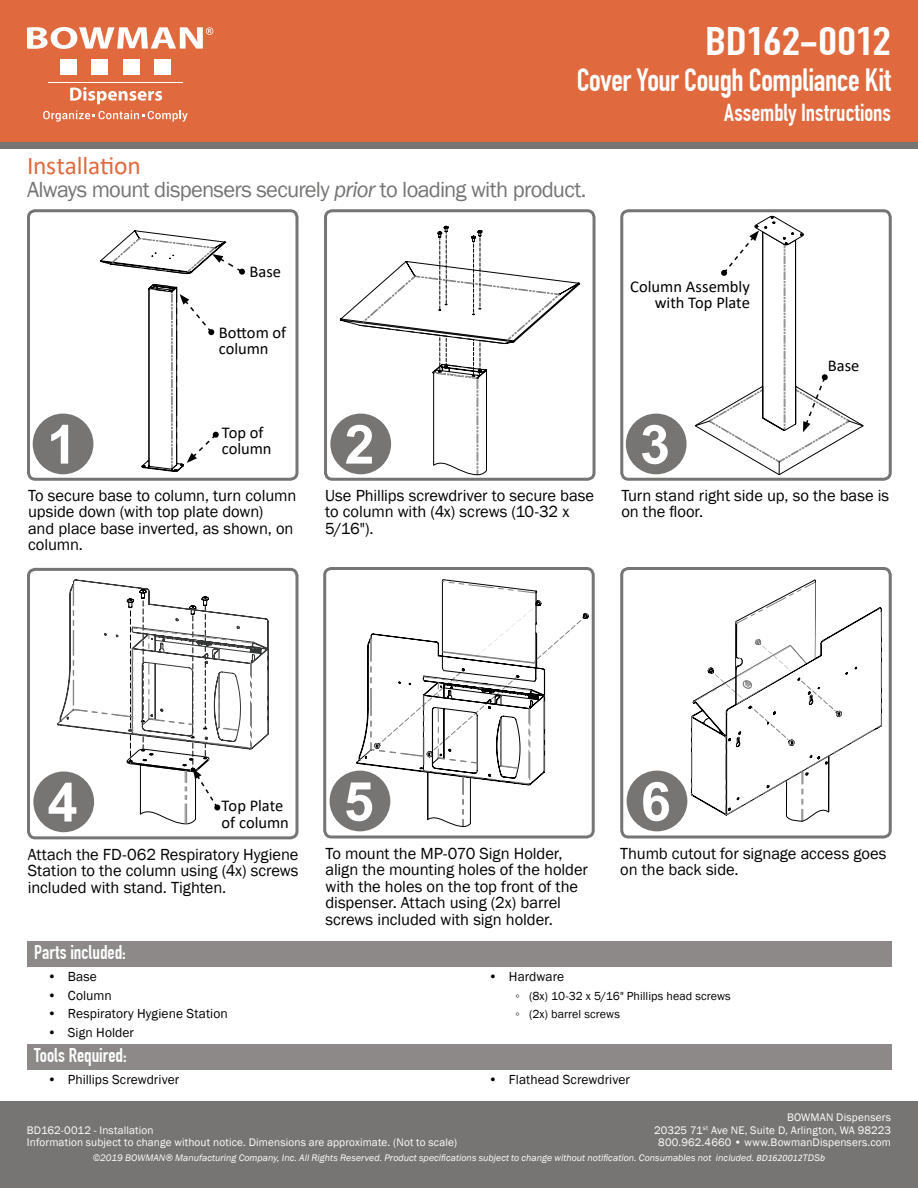
<style>
.page{position:relative;width:918px;height:1188px;background:#fff}
.page>*{position:absolute;margin:0;border:0;box-sizing:border-box;transform-origin:0 0}
.t1{font:700 54px "Arial";color:#fff}
.t2{font:700 39px "DIN Condensed";letter-spacing:-.01em;color:#fff;scale:1.28 1}
.t3{font:700 31.5px "DIN Condensed";letter-spacing:-.015em;color:#fff}
.t4{font:25.5px "Calibri";letter-spacing:-.01em;color:#e0693e}
.t5{font:700 24px "DIN Condensed";color:#fff}
.t6{font:22.5px "Franklin Gothic";letter-spacing:-.035em;color:#777574}
.t7{font:700 19.5px "DIN Condensed";color:#fff}
.t8{font:16.5px/16.5px "Franklin Gothic";letter-spacing:-.005em;color:#000}
.t9{font:16.5px/16.5px "Calibri";letter-spacing:-.005em;color:#000}
.t10{font:13.5px/18.8px "Franklin Gothic";letter-spacing:.005em;color:#000}
.t11{font:12px/18.8px "Franklin Gothic";letter-spacing:.005em;color:#000}
.t12{font:11.25px/12.8px "Franklin Gothic";letter-spacing:.01em;color:#fff;text-align:right}
.t13{font:italic 9.75px "Franklin Gothic";letter-spacing:.005em;color:#fff}
.s1{font-style:italic}
.s2{font-family:"Calibri"}
</style>
<div class="page">
<div style="left:0;top:0;width:918px;height:148px;background:#777574"></div>
<div style="left:0;top:1101px;width:918px;height:87px;background:#777574"></div>
<div style="left:0;top:0;width:918px;height:142px;background:#e0693e"></div>
<div style="left:27px;top:209px;width:272px;height:272px;border:3px solid #777574;border-radius:7px"></div>
<svg style="left:339px;top:226px;width:241px;height:249px"></svg>
<div style="left:324px;top:209px;width:272px;height:272px;border:3px solid #777574;border-radius:7px"></div>
<div style="left:620px;top:209px;width:272px;height:272px;border:3px solid #777574;border-radius:7px"></div>
<svg style="left:27px;top:27px;width:186px;height:22px"></svg>
<div style="left:60px;top:59px;width:17px;height:16px;background:#fff"></div>
<div style="left:92px;top:59px;width:16px;height:16px;background:#fff"></div>
<div style="left:123px;top:59px;width:17px;height:16px;background:#fff"></div>
<div style="left:154px;top:59px;width:17px;height:16px;background:#fff"></div>
<hr style="left:49px;top:82px;width:134px;height:1px;background:#fff">
<svg style="left:70px;top:87px;width:92px;height:17px"></svg>
<svg style="left:43px;top:110px;width:145px;height:12px"></svg>
<div style="left:33px;top:414px;width:60px;height:60px;background:#777574;border-radius:50%"></div>
<div style="left:330px;top:414px;width:61px;height:60px;background:#777574;border-radius:50%"></div>
<div style="left:626px;top:414px;width:61px;height:60px;background:#777574;border-radius:50%"></div>
<svg style="left:694px;top:215px;width:170px;height:260px"></svg>
<svg style="left:100px;top:230px;width:145px;height:242px"></svg>
<svg style="left:691px;top:579px;width:191px;height:243px"></svg>
<div style="left:620px;top:567px;width:272px;height:271px;border:3px solid #777574;border-radius:7px"></div>
<div style="left:627px;top:771px;width:60px;height:60px;background:#777574;border-radius:50%"></div>
<div style="left:27px;top:568px;width:272px;height:271px;border:3px solid #777574;border-radius:7px"></div>
<svg style="left:356px;top:579px;width:233px;height:248px"></svg>
<div style="left:323px;top:567px;width:272px;height:271px;border:3px solid #777574;border-radius:7px"></div>
<div style="left:33px;top:771px;width:61px;height:61px;background:#777574;border-radius:50%"></div>
<div style="left:330px;top:771px;width:60px;height:60px;background:#777574;border-radius:50%"></div>
<svg style="left:57px;top:580px;width:211px;height:244px"></svg>
<div style="left:27px;top:941px;width:864px;height:26px;background:#8c8988"></div>
<div style="left:27px;top:1044px;width:864px;height:26px;background:#8c8988"></div>
<h2 class="t2" style="left:705px;top:27px;width:147px">BD162-0012</h2>
<h3 class="t3" style="left:577px;top:68px;width:316px">Cover Your Cough Compliance Kit</h3>
<h3 class="t4" style="left:27px;top:148px;width:115px">Installa琀椀on</h3>
<h3 class="t6" style="left:27px;top:182px;width:561px">Always mount dispensers securely <span class="s1">prior</span> to loading with product.</h3>
<p class="t9" style="left:250px;top:263px;width:33px">Base</p>
<p class="t9" style="left:219px;top:324px;width:69px">Bo琀琀om of column</p>
<h3 class="t5" style="left:724px;top:104px;width:168px">Assembly Instructions</h3>
<p class="t9" style="left:630px;top:277px;width:121px;text-align:right">Column Assembly with Top Plate</p>
<p class="t9" style="left:828px;top:357px;width:33px">Base</p>
<h1 class="t1" style="left:47px;top:413px;width:32px">1</h1>
<h1 class="t1" style="left:345px;top:413px;width:32px">2</h1>
<h1 class="t1" style="left:640px;top:413px;width:32px">3</h1>
<p class="t9" style="left:222px;top:424px;width:51px">Top of column</p>
<p class="t8" style="left:28px;top:489px;width:270px">To secure base to column, turn column upside down (with top plate down)<br>and place base inverted, as shown, on column.</p>
<p class="t8" style="left:325px;top:489px;width:271px">Use Phillips screwdriver to secure base to column with (4x) screws (10-32 x<br>5/16").</p>
<p class="t8" style="left:621px;top:489px;width:269px">Turn stand right side up, so the base is on the 昀氀oor.</p>
<h1 class="t1" style="left:48px;top:771px;width:32px">4</h1>
<p class="t9" style="left:222px;top:797px;width:69px">Top Plate of column</p>
<h1 class="t1" style="left:344px;top:770px;width:32px">5</h1>
<h1 class="t1" style="left:641px;top:770px;width:32px">6</h1>
<p class="t8" style="left:28px;top:847px;width:272px;text-align:justify">Attach the FD-062 Respiratory Hygiene Station to the column using (4x) screws included with stand. Tighten.</p>
<p class="t8" style="left:325px;top:846px;width:264px">To mount the MP-070 Sign Holder, align the mounting holes of the holder with the holes on the top front of the dispenser. Attach using (2x) barrel screws included with sign holder.</p>
<p class="t8" style="left:620px;top:846px;width:268px">Thumb cutout for signage access goes on the back side.</p>
<p class="t7" style="left:34px;top:945px;width:93px">Parts included:</p>
<p class="t10" style="left:48px;top:968px;width:182px">ï Base<br>ï Column<br>ï Respiratory Hygiene Station ï Sign Holder</p>
<p class="t10" style="left:489px;top:968px;width:77px">ï Hardware</p>
<p class="t11" style="left:516px;top:987px;width:217px"><span class="s2">◦</span> (8x) 10-32 x 5/16" Phillips head screws <span class="s2">◦</span> (2x) barrel screws</p>
<p class="t7" style="left:34px;top:1048px;width:94px">Tools Required:</p>
<p class="t10" style="left:48px;top:1072px;width:133px">ï Phillips Screwdriver</p>
<p class="t10" style="left:489px;top:1072px;width:143px">ï Flathead Screwdriver</p>
<p class="t12" style="left:654px;top:1112px;width:238px">BOWMAN Dispensers<br>20325 71<sup>st</sup> Ave NE, Suite D, Arlington, WA 98223<br>800.962.4660 ï www.BowmanDispensers.com</p>
<p class="t13" style="left:93px;top:1151px;width:734px">©2019 BOWMAN® Manufacturing Company, Inc. All Rights Reserved. Product speci昀椀cations subject to change without noti昀椀cation. Consumables not included. <span class="s2">BD1620012</span>TDS<span class="s2">b</span></p>
<p class="t12" style="left:27px;top:1124px;width:432px;text-align:left">BD162-0012 - Installation<br>Information subject to change without notice. Dimensions are approximate. (Not to scale)</p>
</div>
